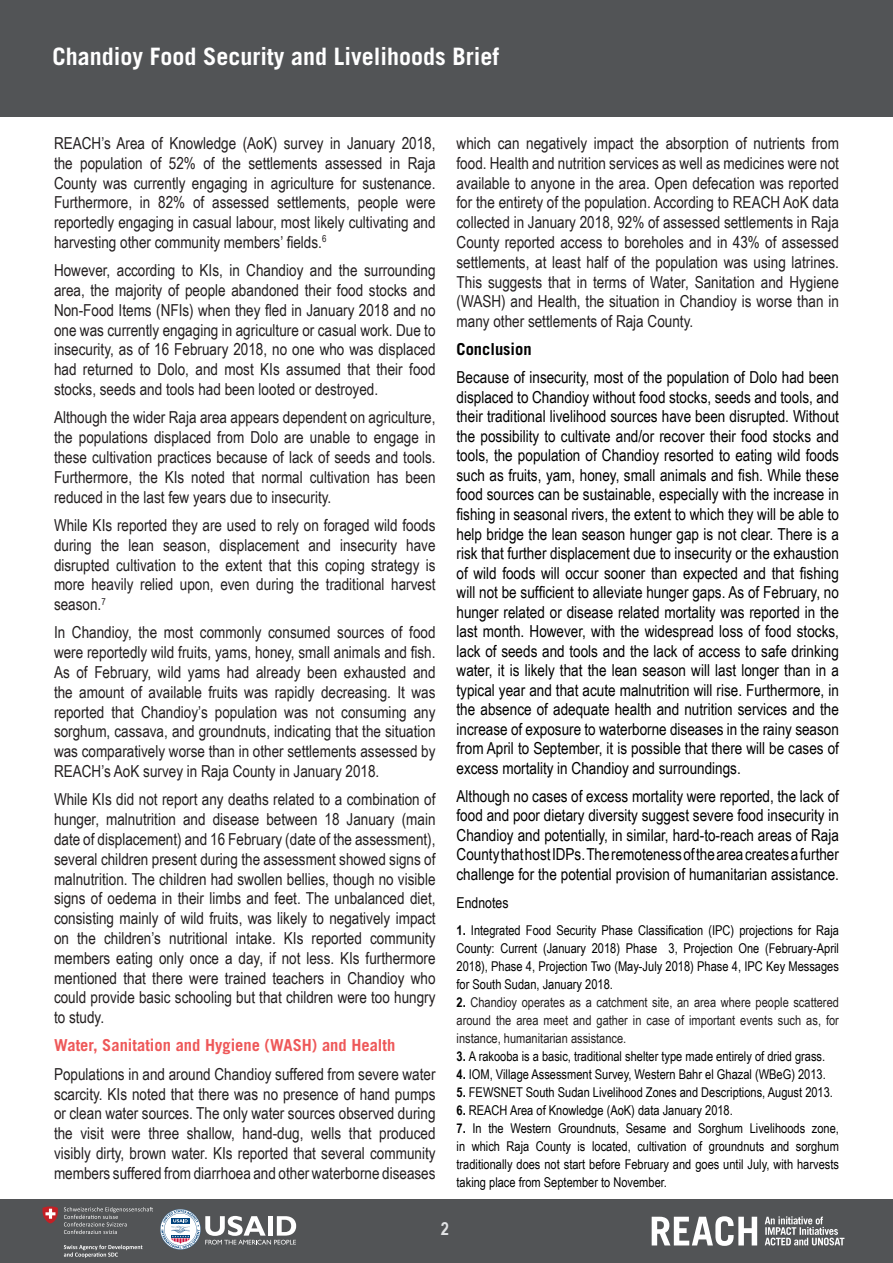
<style>
.page{position:relative;width:893px;height:1263px;background:#fff}
.page>*{position:absolute;margin:0;border:0;box-sizing:border-box;transform-origin:0 0}
.t1{font:700 24px "Trade Gothic LT Std";color:#fff}
.t2{font:700 18px "Arial Narrow";color:#e2e3e5}
.Secton_sub-heading_1{font:16.5px/19.8px "Arial Narrow";color:#231f20;text-align:justify}
.Main_text_column__11{font:16.5px/19.5px "Arial Narrow";color:#000001;text-align:justify}
.Main_text_column__11-2{font:700 16.5px "Trade Gothic LT Std";color:#ee5859}
.Main_text_column__11-3{font:700 16.5px "Trade Gothic LT Std";color:#000001}
.Main_text_column__11-4{font:15px "Arial Narrow";color:#000001}
.Secton_sub-heading_1-2{font:13.5px/18px "Arial Narrow";color:#000001;text-align:justify}
.Secton_sub-heading_1-3{font:13.5px/18px "Arial Narrow";color:#231f20;text-align:justify}
.s1{font-weight:700}
.s2{font-weight:700;color:#000001}
</style>
<div class="page">
<div style="left:0;top:1199px;width:893px;height:64px;background:#525456"></div>
<div style="left:0;top:0;width:893px;height:117px;background:#525456"></div>
<svg style="left:42px;top:1206px;width:16px;height:17px"></svg>
<svg style="left:64px;top:1207px;width:89px;height:27px"></svg>
<svg style="left:64px;top:1245px;width:78px;height:13px"></svg>
<svg style="left:160px;top:1209px;width:136px;height:41px"></svg>
<svg style="left:765px;top:1216px;width:79px;height:29px"></svg>
<svg style="left:652px;top:1216px;width:105px;height:30px"></svg>
<h1 class="t1" style="left:53px;top:42px;width:448px">Chandioy Food Security and Livelihoods Brief</h1>
<p class="Secton_sub-heading_1" style="left:54px;top:133px;width:383px">REACH’s Area of Knowledge (AoK) survey in January 2018, the population of 52% of the settlements assessed in Raja County was currently engaging in agriculture for sustenance.<br>Furthermore, in 82% of assessed settlements, people were reportedly engaging in casual labour, most likely cultivating and harvesting other community members’ fields.<sup>6</sup></p>
<p class="Secton_sub-heading_1" style="left:54px;top:260px;width:383px">However, according to KIs, in Chandioy and the surrounding area, the majority of people abandoned their food stocks and Non-Food Items (NFIs) when they fled in January 2018 and no one was currently engaging in agriculture or casual work. Due to insecurity, as of 16 February 2018, no one who was displaced had returned to Dolo, and most KIs assumed that their food stocks, seeds and tools had been looted or destroyed.</p>
<p class="Secton_sub-heading_1" style="left:54px;top:407px;width:383px">Although the wider Raja area appears dependent on agriculture, the populations displaced from Dolo are unable to engage in these cultivation practices because of lack of seeds and tools.<br>Furthermore, the KIs noted that normal cultivation has been reduced in the last few years due to insecurity.</p>
<p class="Secton_sub-heading_1" style="left:54px;top:515px;width:383px">While KIs reported they are used to rely on foraged wild foods during the lean season, displacement and insecurity have disrupted cultivation to the extent that this coping strategy is more heavily relied upon, even during the traditional harvest season.<sup>7</sup></p>
<p class="Secton_sub-heading_1" style="left:54px;top:622px;width:383px">In Chandioy, the most commonly consumed sources of food were reportedly wild fruits, yams, honey, small animals and fish.<br>As of February, wild yams had already been exhausted and the amount of available fruits was rapidly decreasing. It was reported that Chandioy’s population was not consuming any sorghum, cassava, and groundnuts, indicating that the situation was comparatively worse than in other settlements assessed by REACH’s AoK survey in Raja County in January 2018.</p>
<p class="Secton_sub-heading_1" style="left:54px;top:789px;width:383px">While KIs did not report any deaths related to a combination of hunger, malnutrition and disease between 18 January (main date of displacement) and 16 February (date of the assessment), several children present during the assessment showed signs of malnutrition. The children had swollen bellies, though no visible signs of oedema in their limbs and feet. The unbalanced diet, consisting mainly of wild fruits, was likely to negatively impact on the children’s nutritional intake. KIs reported community members eating only once a day, if not less. KIs furthermore mentioned that there were trained teachers in Chandioy who could provide basic schooling but that children were too hungry to study.</p>
<p class="Main_text_column__11-2" style="left:54px;top:1035px;width:343px">Water, Sanitation and Hygiene (WASH) and Health</p>
<p class="Secton_sub-heading_1" style="left:54px;top:1063px;width:383px">Populations in and around Chandioy suffered from severe water scarcity. KIs noted that there was no presence of hand pumps or clean water sources. The only water sources observed during the visit were three shallow, hand-dug, wells that produced visibly dirty, brown water. KIs reported that several community members suffered from diarrhoea and other waterborne diseases</p>
<p class="Secton_sub-heading_1" style="left:457px;top:133px;width:384px">which can negatively impact the absorption of nutrients from food. Health and nutrition services as well as medicines were not available to anyone in the area. Open defecation was reported for the entirety of the population. According to REACH AoK data collected in January 2018, 92% of assessed settlements in Raja County reported access to boreholes and in 43% of assessed settlements, at least half of the population was using latrines.<br>This suggests that in terms of Water, Sanitation and Hygiene (WASH) and Health, the situation in Chandioy is worse than in many other settlements of Raja County.</p>
<p class="Main_text_column__11-3" style="left:457px;top:339px;width:77px">Conclusion</p>
<p class="Main_text_column__11" style="left:457px;top:367px;width:384px">Because of insecurity, most of the population of Dolo had been displaced to Chandioy without food stocks, seeds and tools, and their traditional livelihood sources have been disrupted. Without the possibility to cultivate and/or recover their food stocks and tools, the population of Chandioy resorted to eating wild foods such as fruits, yam, honey, small animals and fish. While these food sources can be sustainable, especially with the increase in fishing in seasonal rivers, the extent to which they will be able to help bridge the lean season hunger gap is not clear. There is a risk that further displacement due to insecurity or the exhaustion of wild foods will occur sooner than expected and that fishing will not be sufficient to alleviate hunger gaps. As of February, no hunger related or disease related mortality was reported in the last month. However, with the widespread loss of food stocks, lack of seeds and tools and the lack of access to safe drinking water, it is likely that the lean season will last longer than in a typical year and that acute malnutrition will rise. Furthermore, in the absence of adequate health and nutrition services and the increase of exposure to waterborne diseases in the rainy season from April to September, it is possible that there will be cases of excess mortality in Chandioy and surroundings.</p>
<p class="Main_text_column__11" style="left:457px;top:785px;width:384px">Although no cases of excess mortality were reported, the lack of food and poor dietary diversity suggest severe food insecurity in Chandioy and potentially, in similar, hard-to-reach areas of Raja County that host IDPs. The remoteness of the area creates a further challenge for the potential provision of humanitarian assistance.</p>
<p class="Main_text_column__11-4" style="left:457px;top:892px;width:53px">Endnotes</p>
<p class="Secton_sub-heading_1-2" style="left:457px;top:920px;width:384px"><span class="s1">1.</span> Integrated Food Security Phase Classification (IPC) projections for Raja County: Current (January 2018) Phase 3, Projection One (February-April 2018), Phase 4, Projection Two (May-July 2018) Phase 4, IPC Key Messages for South Sudan, January 2018.</p>
<p class="Secton_sub-heading_1-3" style="left:457px;top:992px;width:384px"><span class="s2">2.</span> Chandioy operates as a catchment site, an area where people scattered around the area meet and gather in case of important events such as, for instance, humanitarian assistance.</p>
<p class="Secton_sub-heading_1-2" style="left:457px;top:1046px;width:370px"><span class="s1">3.</span> A rakooba is a basic, traditional shelter type made entirely of dried grass.</p>
<p class="Secton_sub-heading_1-2" style="left:457px;top:1064px;width:371px"><span class="s1">4.</span> IOM, Village Assessment Survey, Western Bahr el Ghazal (WBeG) 2013.</p>
<p class="Secton_sub-heading_1-2" style="left:457px;top:1082px;width:378px"><span class="s1">5.</span> FEWSNET South Sudan Livelihood Zones and Descriptions, August 2013.</p>
<p class="Secton_sub-heading_1-2" style="left:457px;top:1100px;width:278px"><span class="s1">6.</span> REACH Area of Knowledge (AoK) data January 2018.</p>
<p class="Secton_sub-heading_1-2" style="left:457px;top:1118px;width:384px"><span class="s1">7.</span> In the Western Groundnuts, Sesame and Sorghum Livelihoods zone, in which Raja County is located, cultivation of groundnuts and sorghum traditionally does not start before February and goes until July, with harvests taking place from September to November.</p>
<p class="t2" style="left:441px;top:1215px;width:10px">2</p>
</div>
